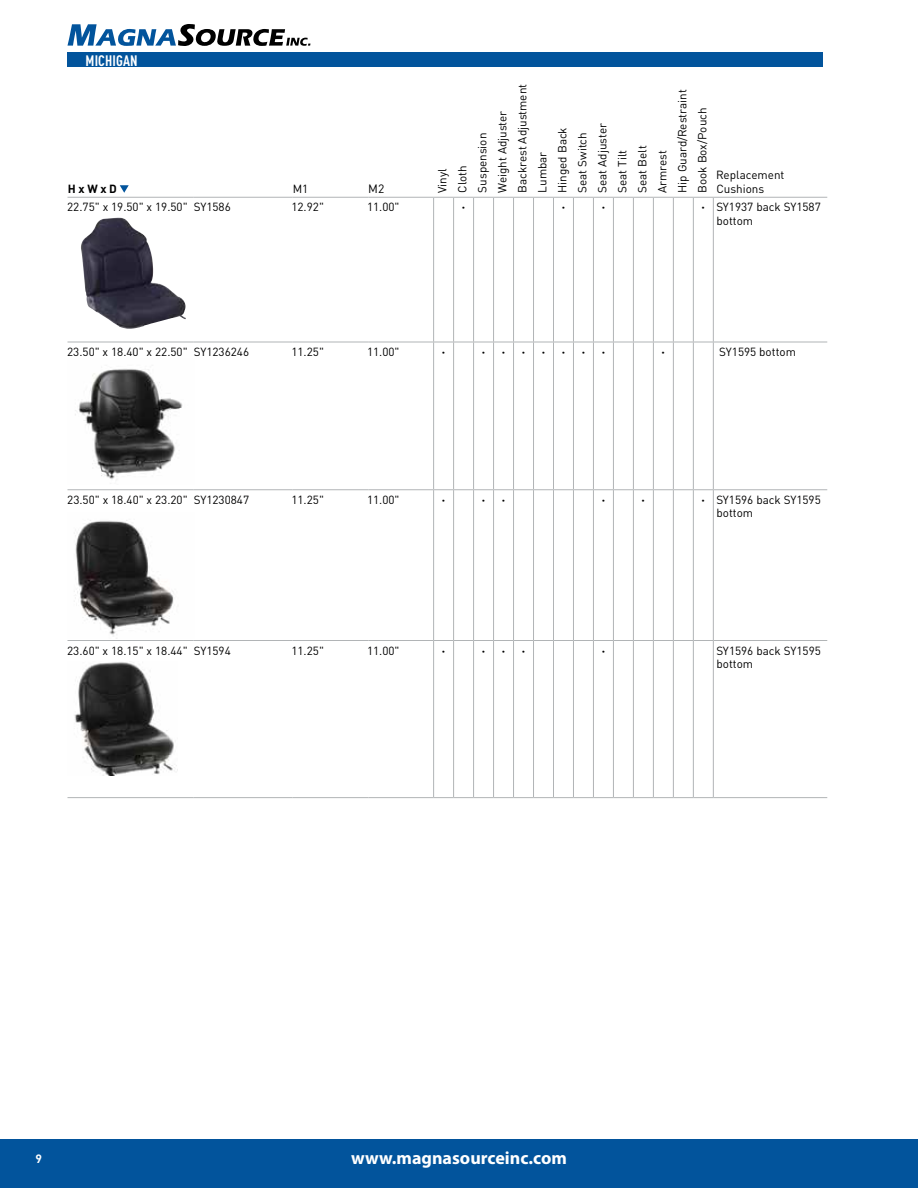
<style>
.page{position:relative;width:918px;height:1188px;background:#fff}
.page>*{position:absolute;margin:0;border:0;box-sizing:border-box;transform-origin:0 0}
.t1{font:700 18px "Myriad Pro";color:#fff}
.t2{font:700 condensed 15px "TVH Pro";letter-spacing:.01em;color:#fff}
.t3{font:12px "TVH Pro";color:#000}
.t4{font:700 12px "TVH Pro";color:#fff}
.t5{font:11.7px/20px "TVH Pro";color:#000}
.t6{font:700 11.7px "TVH Pro";color:#000}
.s1{font-weight:700}
</style>
<div class="page">
<div style="left:0;top:1139px;width:918px;height:49px;background:#02549c"></div>
<svg style="left:68px;top:24px;width:242px;height:22px"></svg>
<div style="left:68px;top:52px;width:756px;height:16px;background:#02549c"></div>
<hr style="left:194px;top:342px;width:99px;height:1px;background:#b1b4b6">
<hr style="left:293px;top:342px;width:75px;height:1px;background:#b1b4b6">
<hr style="left:368px;top:342px;width:66px;height:1px;background:#b1b4b6">
<hr style="left:68px;top:797px;width:126px;height:1px;background:#b1b4b6">
<hr style="left:194px;top:797px;width:99px;height:1px;background:#b1b4b6">
<hr style="left:293px;top:797px;width:75px;height:1px;background:#b1b4b6">
<hr style="left:368px;top:797px;width:66px;height:1px;background:#b1b4b6">
<hr style="left:713px;top:797px;width:114px;height:1px;background:#b1b4b6">
<hr style="left:68px;top:197px;width:126px;height:1px;background:#b1b4b6">
<hr style="left:194px;top:197px;width:99px;height:1px;background:#b1b4b6">
<hr style="left:293px;top:197px;width:75px;height:1px;background:#b1b4b6">
<hr style="left:368px;top:197px;width:66px;height:1px;background:#b1b4b6">
<hr style="left:713px;top:197px;width:114px;height:1px;background:#b1b4b6">
<hr style="left:68px;top:342px;width:126px;height:1px;background:#b1b4b6">
<hr style="left:68px;top:489px;width:126px;height:1px;background:#b1b4b6">
<hr style="left:194px;top:489px;width:99px;height:1px;background:#b1b4b6">
<hr style="left:293px;top:489px;width:75px;height:1px;background:#b1b4b6">
<hr style="left:368px;top:489px;width:66px;height:1px;background:#b1b4b6">
<hr style="left:713px;top:489px;width:114px;height:1px;background:#b1b4b6">
<hr style="left:68px;top:640px;width:126px;height:1px;background:#b1b4b6">
<hr style="left:194px;top:640px;width:99px;height:1px;background:#b1b4b6">
<hr style="left:293px;top:640px;width:75px;height:1px;background:#b1b4b6">
<hr style="left:368px;top:640px;width:66px;height:1px;background:#b1b4b6">
<hr style="left:713px;top:640px;width:114px;height:1px;background:#b1b4b6">
<svg style="left:434px;top:197px;width:279px;height:1px"></svg>
<svg style="left:434px;top:489px;width:279px;height:1px"></svg>
<svg style="left:434px;top:640px;width:279px;height:1px"></svg>
<hr style="left:453px;top:198px;width:1px;height:144px;background:#b1b4b6">
<hr style="left:473px;top:198px;width:1px;height:144px;background:#b1b4b6">
<hr style="left:493px;top:198px;width:1px;height:144px;background:#b1b4b6">
<hr style="left:513px;top:198px;width:1px;height:144px;background:#b1b4b6">
<hr style="left:533px;top:198px;width:1px;height:144px;background:#b1b4b6">
<hr style="left:553px;top:198px;width:1px;height:144px;background:#b1b4b6">
<hr style="left:573px;top:198px;width:1px;height:144px;background:#b1b4b6">
<hr style="left:593px;top:198px;width:1px;height:144px;background:#b1b4b6">
<hr style="left:613px;top:198px;width:1px;height:144px;background:#b1b4b6">
<hr style="left:633px;top:198px;width:1px;height:144px;background:#b1b4b6">
<hr style="left:653px;top:198px;width:1px;height:144px;background:#b1b4b6">
<hr style="left:673px;top:198px;width:1px;height:144px;background:#b1b4b6">
<hr style="left:693px;top:198px;width:1px;height:144px;background:#b1b4b6">
<hr style="left:453px;top:342px;width:1px;height:147px;background:#b1b4b6">
<hr style="left:473px;top:342px;width:1px;height:147px;background:#b1b4b6">
<hr style="left:493px;top:342px;width:1px;height:147px;background:#b1b4b6">
<hr style="left:513px;top:342px;width:1px;height:147px;background:#b1b4b6">
<hr style="left:533px;top:342px;width:1px;height:147px;background:#b1b4b6">
<hr style="left:553px;top:342px;width:1px;height:147px;background:#b1b4b6">
<hr style="left:573px;top:342px;width:1px;height:147px;background:#b1b4b6">
<hr style="left:593px;top:342px;width:1px;height:147px;background:#b1b4b6">
<hr style="left:613px;top:342px;width:1px;height:147px;background:#b1b4b6">
<hr style="left:633px;top:342px;width:1px;height:147px;background:#b1b4b6">
<hr style="left:653px;top:342px;width:1px;height:147px;background:#b1b4b6">
<svg style="left:434px;top:342px;width:279px;height:1px"></svg>
<hr style="left:673px;top:342px;width:1px;height:147px;background:#b1b4b6">
<hr style="left:693px;top:342px;width:1px;height:147px;background:#b1b4b6">
<hr style="left:453px;top:490px;width:1px;height:150px;background:#b1b4b6">
<hr style="left:473px;top:490px;width:1px;height:150px;background:#b1b4b6">
<hr style="left:493px;top:490px;width:1px;height:150px;background:#b1b4b6">
<hr style="left:513px;top:490px;width:1px;height:150px;background:#b1b4b6">
<hr style="left:533px;top:490px;width:1px;height:150px;background:#b1b4b6">
<hr style="left:553px;top:490px;width:1px;height:150px;background:#b1b4b6">
<hr style="left:573px;top:490px;width:1px;height:150px;background:#b1b4b6">
<hr style="left:593px;top:490px;width:1px;height:150px;background:#b1b4b6">
<hr style="left:613px;top:490px;width:1px;height:150px;background:#b1b4b6">
<hr style="left:633px;top:490px;width:1px;height:150px;background:#b1b4b6">
<hr style="left:653px;top:490px;width:1px;height:150px;background:#b1b4b6">
<hr style="left:673px;top:490px;width:1px;height:150px;background:#b1b4b6">
<hr style="left:693px;top:490px;width:1px;height:150px;background:#b1b4b6">
<hr style="left:453px;top:641px;width:1px;height:156px;background:#b1b4b6">
<hr style="left:473px;top:641px;width:1px;height:156px;background:#b1b4b6">
<hr style="left:493px;top:641px;width:1px;height:156px;background:#b1b4b6">
<hr style="left:513px;top:641px;width:1px;height:156px;background:#b1b4b6">
<hr style="left:533px;top:641px;width:1px;height:156px;background:#b1b4b6">
<hr style="left:553px;top:641px;width:1px;height:156px;background:#b1b4b6">
<hr style="left:573px;top:641px;width:1px;height:156px;background:#b1b4b6">
<hr style="left:593px;top:641px;width:1px;height:156px;background:#b1b4b6">
<hr style="left:613px;top:641px;width:1px;height:156px;background:#b1b4b6">
<hr style="left:633px;top:641px;width:1px;height:156px;background:#b1b4b6">
<hr style="left:653px;top:641px;width:1px;height:156px;background:#b1b4b6">
<hr style="left:673px;top:641px;width:1px;height:156px;background:#b1b4b6">
<hr style="left:693px;top:641px;width:1px;height:156px;background:#b1b4b6">
<svg style="left:434px;top:797px;width:279px;height:1px"></svg>
<hr style="left:713px;top:342px;width:114px;height:1px;background:#b1b4b6">
<hr style="left:433px;top:198px;width:1px;height:144px;background:#b1b4b6">
<hr style="left:713px;top:198px;width:1px;height:144px;background:#b1b4b6">
<hr style="left:433px;top:342px;width:1px;height:147px;background:#b1b4b6">
<hr style="left:713px;top:342px;width:1px;height:147px;background:#b1b4b6">
<hr style="left:433px;top:490px;width:1px;height:150px;background:#b1b4b6">
<hr style="left:713px;top:490px;width:1px;height:150px;background:#b1b4b6">
<hr style="left:433px;top:641px;width:1px;height:156px;background:#b1b4b6">
<hr style="left:713px;top:641px;width:1px;height:156px;background:#b1b4b6">
<svg style="left:120px;top:185px;width:9px;height:8px"></svg>
<img style="left:81px;top:218px;width:105px;height:111px">
<img style="left:75px;top:369px;width:108px;height:111px">
<img style="left:74px;top:520px;width:100px;height:119px">
<img style="left:74px;top:662px;width:103px;height:114px">
<p class="t2" style="left:86px;top:49px;width:54px">MICHIGAN</p>
<p class="t6" style="left:68px;top:179px;width:51px">H x W x D</p>
<p class="t5" style="left:293px;top:177px;width:17px">M1</p>
<p class="t3" style="left:368px;top:179px;width:18px">M2</p>
<p class="t5" style="left:431px;top:193px;width:111px;rotate:-90deg">Vinyl<br>Cloth<br>Suspension<br>Weight Adjuster<br>Backrest Adjustment<br>Lumbar<br>Hinged Back<br>Seat Switch<br>Seat Adjuster<br>Seat Tilt<br>Seat Belt<br>Armrest<br>Hip Guard/Restraint<br>Book Box/Pouch</p>
<p class="t5" style="left:716px;top:167px;width:70px;line-height:13.5px">Replacement<br>Cushions</p>
<p class="t5" style="left:67px;top:196px;width:165px">22.75" x 19.50" x 19.50" SY1586</p>
<p class="t5" style="left:291px;top:196px;width:34px">12.92"</p>
<p class="t5" style="left:367px;top:196px;width:34px">11.00"</p>
<p class="t6" style="left:462px;top:197px;width:5px">•</p>
<p class="t6" style="left:562px;top:197px;width:5px">•</p>
<p class="t6" style="left:602px;top:197px;width:5px">•</p>
<p class="t5" style="left:716px;top:199px;width:106px;line-height:13.5px;text-indent:-15px"><span class="s1">•</span> SY1937 back SY1587 bottom</p>
<p class="t5" style="left:67px;top:341px;width:183px">23.50" x 18.40" x 22.50" SY1236246</p>
<p class="t5" style="left:291px;top:341px;width:34px">11.25"</p>
<p class="t5" style="left:367px;top:341px;width:34px">11.00"</p>
<p class="t6" style="left:442px;top:342px;width:5px">•</p>
<p class="t6" style="left:482px;top:342px;width:25px">• •</p>
<p class="t6" style="left:522px;top:342px;width:25px">• •</p>
<p class="t6" style="left:562px;top:342px;width:25px">• •</p>
<p class="t6" style="left:602px;top:342px;width:5px">•</p>
<p class="t6" style="left:662px;top:342px;width:5px">•</p>
<p class="t5" style="left:719px;top:341px;width:78px">SY1595 bottom</p>
<p class="t5" style="left:67px;top:489px;width:183px">23.50" x 18.40" x 23.20" SY1230847</p>
<p class="t5" style="left:291px;top:489px;width:34px">11.25"</p>
<p class="t5" style="left:367px;top:489px;width:34px">11.00"</p>
<p class="t6" style="left:442px;top:490px;width:5px">•</p>
<p class="t6" style="left:482px;top:490px;width:25px">• •</p>
<p class="t6" style="left:602px;top:490px;width:5px">•</p>
<p class="t6" style="left:642px;top:490px;width:5px">•</p>
<p class="t5" style="left:716px;top:492px;width:106px;line-height:13.5px;text-indent:-15px"><span class="s1">•</span> SY1596 back SY1595 bottom</p>
<p class="t5" style="left:67px;top:639px;width:165px">23.60" x 18.15" x 18.44" SY1594</p>
<p class="t5" style="left:291px;top:639px;width:34px">11.25"</p>
<p class="t5" style="left:367px;top:639px;width:34px">11.00"</p>
<p class="t6" style="left:442px;top:641px;width:5px">•</p>
<p class="t6" style="left:482px;top:641px;width:25px">• •</p>
<p class="t6" style="left:522px;top:641px;width:5px">•</p>
<p class="t6" style="left:602px;top:641px;width:5px">•</p>
<p class="t5" style="left:716px;top:643px;width:106px;line-height:13.5px">SY1596 back SY1595 bottom</p>
<p class="t4" style="left:35px;top:1148px;width:8px">9</p>
<h1 class="t1" style="left:351px;top:1146px;width:217px">www.magnasourceinc.com</h1>
</div>
